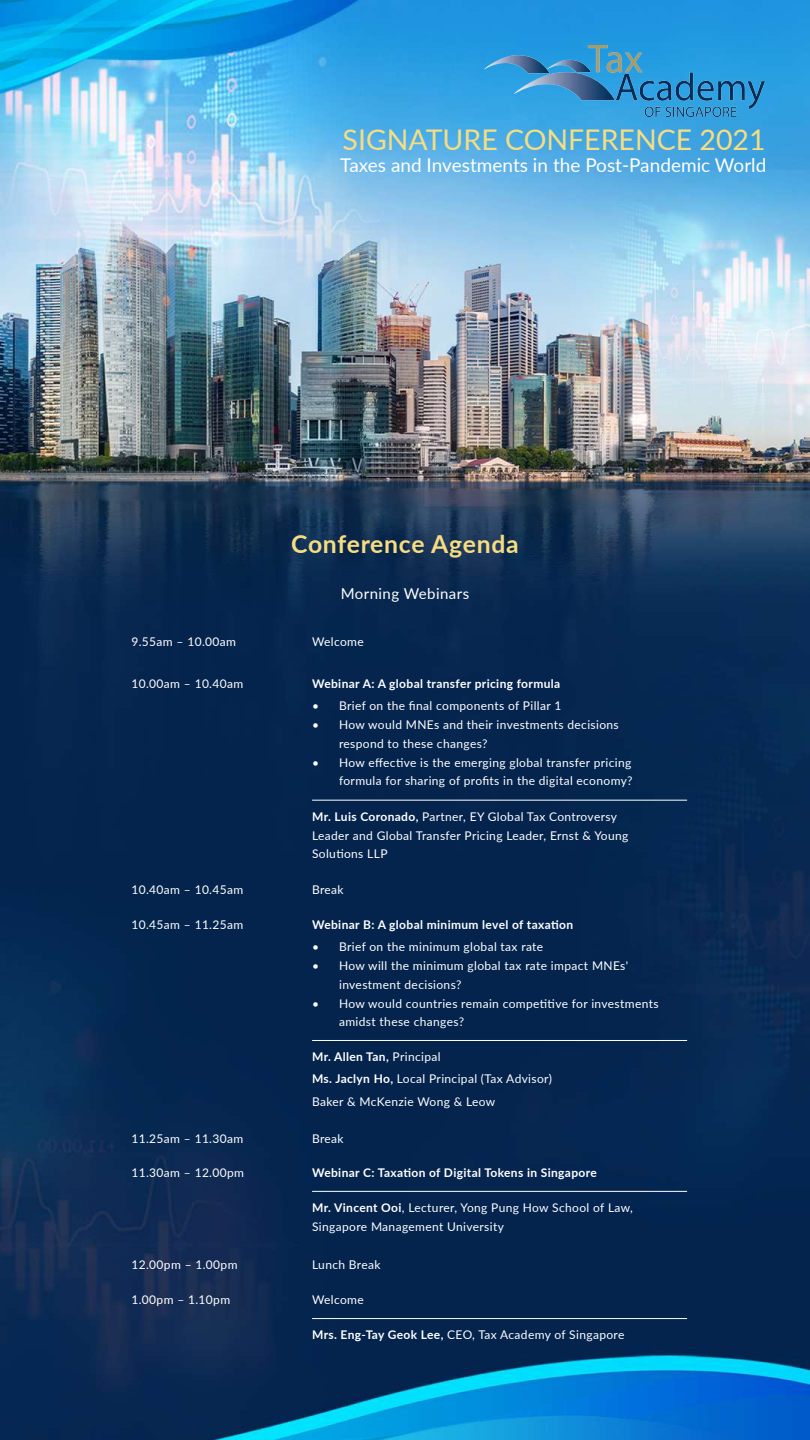
<style>
.page{position:relative;width:810px;height:1440px;background:#fff}
.page>*{position:absolute;margin:0;border:0;box-sizing:border-box;transform-origin:0 0}
.t1{font:28.5px "Lato";color:#f7dd82}
.t2{font:700 24.75px "Lato";letter-spacing:.03em;color:#f7dd82}
.t3{font:18.98px "Lato";color:#fff}
.t4{font:15px "Lato";letter-spacing:.03em;color:#fff}
.t5{font:12px/18.8px "Lato";letter-spacing:.03em;color:#fff}
.t6{font:700 12px "Lato";letter-spacing:.03em;color:#fff}
.s1{font-weight:700}
</style>
<div class="page">
<img style="left:0;top:0;width:810px;height:1440px">
<hr style="left:312px;top:1318px;width:375px;height:1px;background:#fff">
<hr style="left:312px;top:800px;width:375px;height:1px;background:#fff">
<hr style="left:312px;top:1040px;width:375px;height:1px;background:#fff">
<hr style="left:312px;top:1191px;width:375px;height:1px;background:#fff">
<img style="left:484px;top:46px;width:280px;height:70px">
<h1 class="t1" style="left:343px;top:119px;width:424px">SIGNATURE CONFERENCE 2021</h1>
<h3 class="t3" style="left:340px;top:152px;width:428px">Taxes and Investments in the Post-Pandemic World</h3>
<h2 class="t2" style="left:291px;top:526px;width:229px">Conference Agenda</h2>
<p class="t4" style="left:341px;top:582px;width:130px">Morning Webinars</p>
<p class="t5" style="left:131px;top:631px;width:106px">9.55am – 10.00am</p>
<p class="t5" style="left:312px;top:631px;width:53px">Welcome</p>
<p class="t5" style="left:131px;top:674px;width:113px">10.00am – 10.40am</p>
<p class="t6" style="left:312px;top:675px;width:250px">Webinar A: A global transfer pricing formula</p>
<p class="t5" style="left:312px;top:696px;width:251px">• Brief on the final components of Pillar 1</p>
<p class="t5" style="left:339px;top:715px;width:281px;text-indent:-27px">• How would MNEs and their investments decisions respond to these changes?</p>
<p class="t5" style="left:312px;top:752px;width:322px;text-align:right">• How effective is the emerging global transfer pricing formula for sharing of profits in the digital economy?</p>
<p class="t5" style="left:312px;top:807px;width:318px"><span class="s1">Mr. Luis Coronado,</span> Partner, EY Global Tax Controversy<br>Leader and Global Transfer Pricing Leader, Ernst &amp; Young<br>Solutions LLP</p>
<p class="t5" style="left:131px;top:880px;width:113px">10.40am – 10.45am</p>
<p class="t5" style="left:312px;top:880px;width:33px">Break</p>
<p class="t5" style="left:131px;top:914px;width:113px">10.45am – 11.25am</p>
<p class="t6" style="left:312px;top:916px;width:263px">Webinar B: A global minimum level of taxation</p>
<p class="t5" style="left:312px;top:937px;width:233px">• Brief on the minimum global tax rate</p>
<p class="t5" style="left:339px;top:956px;width:291px;text-indent:-27px">• How will the minimum global tax rate impact MNEs' investment decisions?</p>
<p class="t5" style="left:339px;top:993px;width:321px;text-indent:-27px">• How would countries remain competitive for investments amidst these changes?</p>
<p class="t5" style="left:312px;top:1044px;width:241px;line-height:22.5px"><span class="s1">Mr. Allen Tan,</span> Principal<br><span class="s1">Ms. Jaclyn Ho,</span> Local Principal (Tax Advisor)<br>Baker &amp; McKenzie Wong &amp; Leow</p>
<p class="t5" style="left:131px;top:1129px;width:113px">11.25am – 11.30am</p>
<p class="t5" style="left:312px;top:1129px;width:33px">Break</p>
<p class="t5" style="left:131px;top:1163px;width:114px">11.30am – 12.00pm</p>
<p class="t6" style="left:312px;top:1164px;width:286px">Webinar C: Taxation of Digital Tokens in Singapore</p>
<p class="t5" style="left:312px;top:1198px;width:322px"><span class="s1">Mr. Vincent Ooi</span>, Lecturer, Yong Pung How School of Law,<br>Singapore Management University</p>
<p class="t5" style="left:131px;top:1255px;width:108px">12.00pm – 1.00pm</p>
<p class="t5" style="left:312px;top:1255px;width:70px">Lunch Break</p>
<p class="t5" style="left:131px;top:1290px;width:100px">1.00pm – 1.10pm</p>
<p class="t5" style="left:312px;top:1290px;width:53px">Welcome</p>
<p class="t5" style="left:312px;top:1325px;width:314px"><span class="s1">Mrs. Eng-Tay Geok Lee,</span> CEO, Tax Academy of Singapore</p>
</div>
